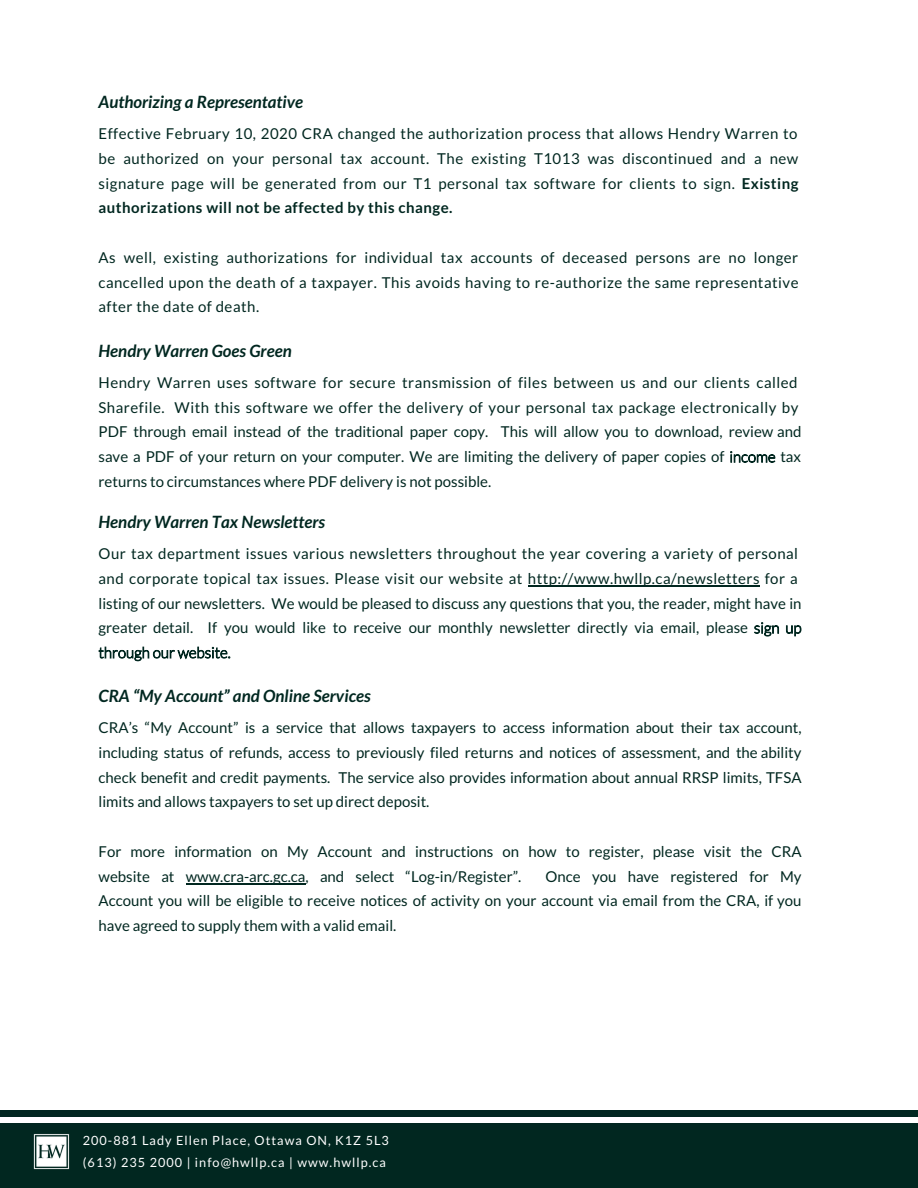
<style>
.page{position:relative;width:918px;height:1188px;background:#fff}
.page>*{position:absolute;margin:0;border:0;box-sizing:border-box;transform-origin:0 0}
.t1{font:italic 700 16.95px "Lato";color:#012720}
.t2{font:15px/24.8px "Lato";color:#012720;text-align:justify}
.t3{font:15px/24.8px "Lato";letter-spacing:.035em;color:#012720}
.t4{font:12.75px "Lato";letter-spacing:.08em;color:#fff}
.s1{font-weight:700}
.s2{font-weight:300}
</style>
<div class="page">
<div style="left:0;top:1123px;width:918px;height:65px;background:#012720"></div>
<div style="left:0;top:1110px;width:918px;height:6px;background:#012720"></div>
<img style="left:33px;top:1134px;width:36px;height:36px">
<hr style="left:528px;top:586px;width:231px;height:1px;background:#012720">
<hr style="left:186px;top:884px;width:119px;height:1px;background:#012720">
<p class="t1" style="left:99px;top:91px;width:206px">Authorizing a Representative</p>
<p class="t2" style="left:99px;top:121px;width:702px">Effective February 10, 2020 CRA changed the authorization process that allows Hendry Warren to be authorized on your personal tax account. The existing T1013 was discontinued and a new signature page will be generated from our T1 personal tax software for clients to sign. <span class="s1">Existing authorizations will not be affected by this change.</span></p>
<p class="t2" style="left:99px;top:245px;width:702px">As well, existing authorizations for individual tax accounts of deceased persons are no longer cancelled upon the death of a taxpayer. This avoids having to re-authorize the same representative after the date of death.</p>
<p class="t1" style="left:99px;top:340px;width:195px">Hendry Warren Goes Green</p>
<p class="t2" style="left:99px;top:370px;width:705px;text-align:left">Hendry Warren uses software for secure transmission of files between us and our clients called Sharefile. With this software we offer the delivery of your personal tax package electronically by PDF through email instead of the traditional paper copy. This will allow you to download, review and save a PDF of your return on your computer. We are limiting the delivery of paper copies of <span class="s2">income</span> tax returns to circumstances where PDF delivery is not possible.</p>
<p class="t1" style="left:99px;top:511px;width:228px">Hendry Warren Tax Newsletters</p>
<p class="t3" style="left:99px;top:541px;width:705px">Our tax department issues various newsletters throughout the year covering a variety of personal and corporate topical tax issues. Please visit our website at http://www.hwllp.ca/newsletters for a listing of our newsletters. We would be pleased to discuss any questions that you, the reader, might have in greater detail. If you would like to receive our monthly newsletter directly via email, please <span class="s2">sign up through our website.</span></p>
<p class="t1" style="left:99px;top:685px;width:274px">CRA “My Account” and Online Services</p>
<p class="t2" style="left:99px;top:715px;width:705px">CRA’s “My Account” is a service that allows taxpayers to access information about their tax account, including status of refunds, access to previously filed returns and notices of assessment, and the ability check benefit and credit payments. The service also provides information about annual RRSP limits, TFSA limits and allows taxpayers to set up direct deposit.</p>
<p class="t2" style="left:99px;top:839px;width:705px">For more information on My Account and instructions on how to register, please visit the CRA website at www.cra-arc.gc.ca, and select “Log-in/Register”.</p>
<p class="t2" style="left:99px;top:863px;width:705px;text-indent:447px">Once you have registered for My Account you will be eligible to receive notices of activity on your account via email from the CRA, if you have agreed to supply them with a valid email.</p>
<p class="t4" style="left:83px;top:1133px;width:308px">200-881 Lady Ellen Place, Ottawa ON, K1Z 5L3</p>
<p class="t4" style="left:83px;top:1154px;width:305px">(613) 235 2000 | info@hwllp.ca | www.hwllp.ca</p>
</div>
